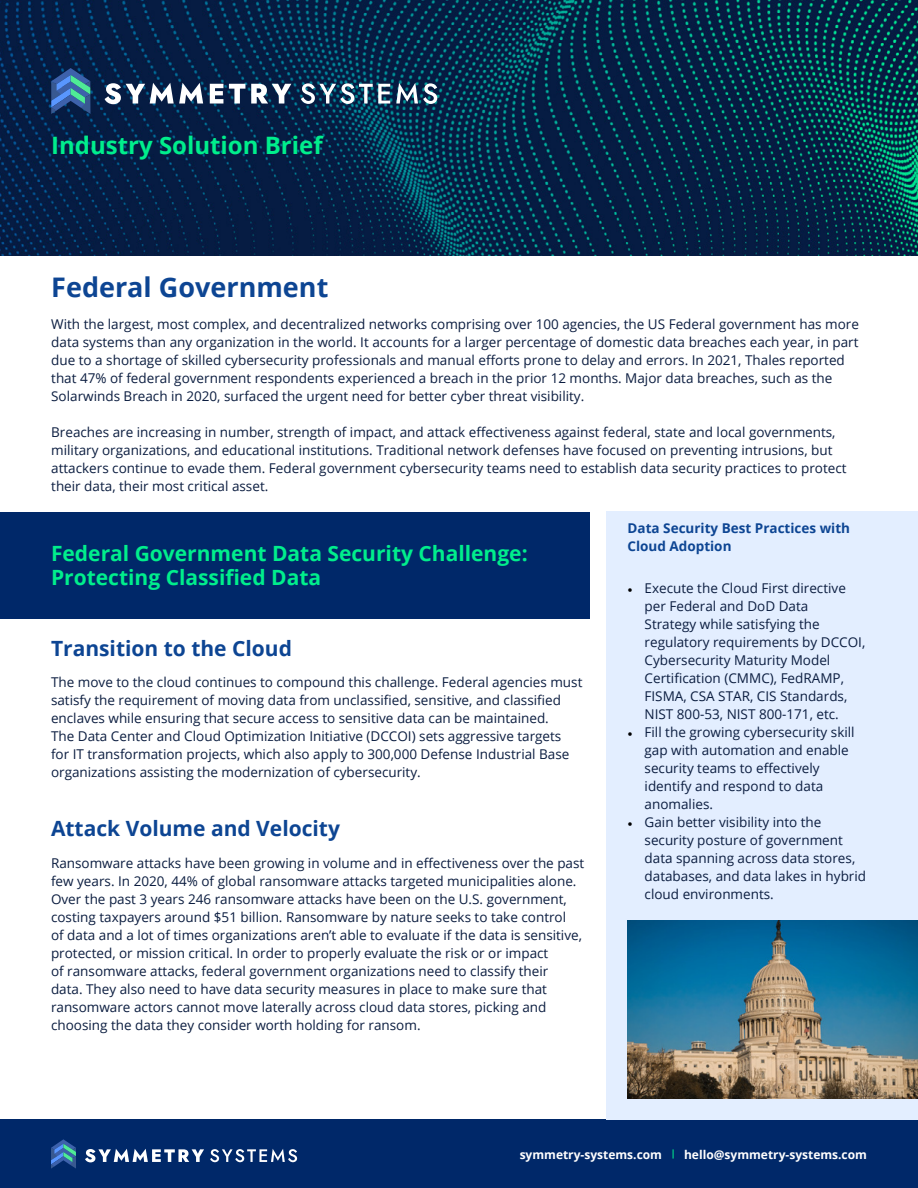
<style>
.page{position:relative;width:918px;height:1188px;background:#fff}
.page>*{position:absolute;margin:0;border:0;box-sizing:border-box;transform-origin:0 0}
.t1{font:700 27px "Open Sans";color:#0d4593}
.t2{font:700 24px "Open Sans";color:#00ee8c}
.t3{font:700 21px/24px "Open Sans";color:#00ee8c}
.t4{font:700 21px "Open Sans";color:#0d4593}
.t5{font:13.5px/18px "Open Sans";color:#0b1d40}
.t6{font:700 13.5px/18px "Open Sans";color:#0d4593}
.t7{font:700 12px "Open Sans";color:#fff}
.s1{font-family:"Minion Pro";color:#000}
</style>
<div class="page">
<div style="left:0;top:1120px;width:918px;height:68px;background:#002869"></div>
<svg style="left:85px;top:1149px;width:119px;height:13px"></svg>
<svg style="left:210px;top:1149px;width:87px;height:13px"></svg>
<svg style="left:51px;top:1139px;width:25px;height:30px"></svg>
<img style="left:0;top:0;width:918px;height:255px">
<div style="left:0;top:512px;width:589px;height:106px;background:#002869"></div>
<div style="left:606px;top:512px;width:312px;height:608px;background:#e3eeff"></div>
<svg style="left:105px;top:83px;width:98px;height:21px"></svg>
<svg style="left:210px;top:84px;width:13px;height:20px"></svg>
<svg style="left:229px;top:84px;width:16px;height:20px"></svg>
<svg style="left:251px;top:84px;width:40px;height:20px"></svg>
<svg style="left:301px;top:83px;width:89px;height:21px"></svg>
<svg style="left:396px;top:83px;width:41px;height:21px"></svg>
<svg style="left:51px;top:68px;width:40px;height:46px;background:#2f628f"></svg>
<img style="left:628px;top:920px;width:290px;height:179px">
<h2 class="t2" style="left:51px;top:128px;width:273px">Industry Solution Brief</h2>
<h1 class="t1" style="left:51px;top:268px;width:279px">Federal Government</h1>
<p class="t5" style="left:51px;top:314px;width:809px">With the largest, most complex, and decentralized networks comprising over 100 agencies, the US Federal government has more data systems than any organization in the world. It accounts for a larger percentage of domestic data breaches each year, in part due to a shortage of skilled cybersecurity professionals and manual efforts prone to delay and errors. In 2021, Thales reported that 47% of federal government respondents experienced a breach in the prior 12 months. Major data breaches, such as the Solarwinds Breach in 2020, surfaced the urgent need for better cyber threat visibility.</p>
<p class="t5" style="left:51px;top:422px;width:797px">Breaches are increasing in number, strength of impact, and attack effectiveness against federal, state and local governments, military organizations, and educational institutions. Traditional network defenses have focused on preventing intrusions, but attackers continue to evade them. Federal government cybersecurity teams need to establish data security practices to protect their data, their most critical asset.</p>
<p class="t6" style="left:628px;top:519px;width:224px">Data Security Best Practices with<br>Cloud Adoption</p>
<p class="t5" style="left:645px;top:579px;width:222px;text-indent:-17px"><span class="s1">•</span> Execute the Cloud First directive per Federal and DoD Data<br>Strategy while satisfying the regulatory requirements by DCCOI,<br>Cybersecurity Maturity Model<br>Certification (CMMC), FedRAMP,<br>FISMA, CSA STAR, CIS Standards,<br>NIST 800-53, NIST 800-171, etc.</p>
<p class="t5" style="left:645px;top:723px;width:212px;text-indent:-17px"><span class="s1">•</span> Fill the growing cybersecurity skill gap with automation and enable security teams to effectively identify and respond to data anomalies.</p>
<p class="t5" style="left:645px;top:813px;width:223px;text-indent:-17px"><span class="s1">•</span> Gain better visibility into the security posture of government data spanning across data stores, databases, and data lakes in hybrid cloud environments.</p>
<h3 class="t3" style="left:51px;top:541px;width:478px">Federal Government Data Security Challenge:<br>Protecting Classified Data</h3>
<h3 class="t4" style="left:51px;top:633px;width:243px">Transition to the Cloud</h3>
<p class="t5" style="left:51px;top:673px;width:533px">The move to the cloud continues to compound this challenge. Federal agencies must satisfy the requirement of moving data from unclassified, sensitive, and classified enclaves while ensuring that secure access to sensitive data can be maintained.<br>The Data Center and Cloud Optimization Initiative (DCCOI) sets aggressive targets for IT transformation projects, which also apply to 300,000 Defense Industrial Base organizations assisting the modernization of cybersecurity.</p>
<h3 class="t4" style="left:51px;top:814px;width:290px">Attack Volume and Velocity</h3>
<p class="t5" style="left:51px;top:853px;width:535px">Ransomware attacks have been growing in volume and in effectiveness over the past few years. In 2020, 44% of global ransomware attacks targeted municipalities alone.<br>Over the past 3 years 246 ransomware attacks have been on the U.S. government, costing taxpayers around $51 billion. Ransomware by nature seeks to take control<br>of data and a lot of times organizations aren’t able to evaluate if the data is sensitive, protected, or mission critical. In order to properly evaluate the risk or or impact<br>of ransomware attacks, federal government organizations need to classify their<br>data. They also need to have data security measures in place to make sure that ransomware actors cannot move laterally across cloud data stores, picking and choosing the data they consider worth holding for ransom.</p>
<p class="t7" style="left:520px;top:1146px;width:144px">symmetry-systems.com</p>
<p class="t7" style="left:684px;top:1146px;width:184px">hello@symmetry-systems.com</p>
</div>
